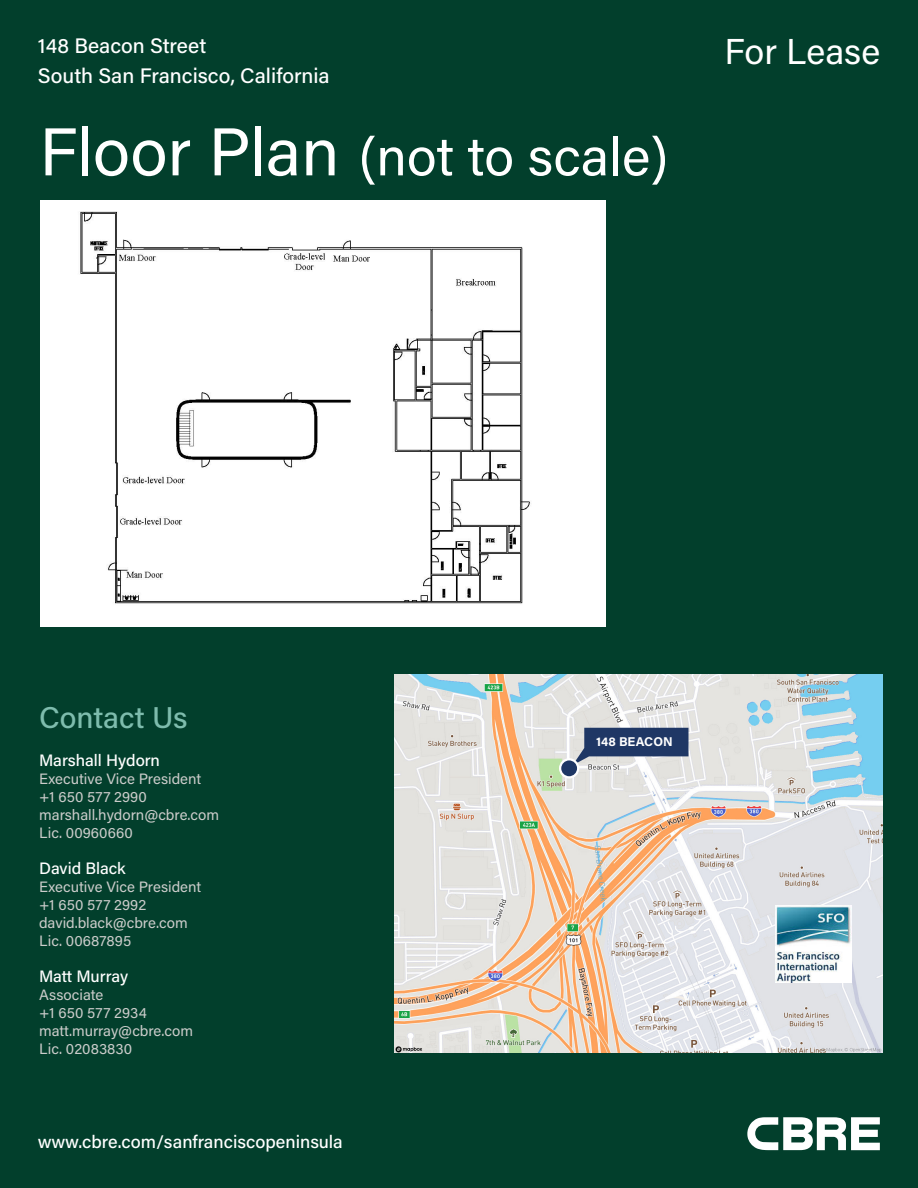
<style>
.page{position:relative;width:918px;height:1188px;background:#023f2c}
.page>*{position:absolute;margin:0;border:0;box-sizing:border-box;transform-origin:0 0}
.Heading_Large{font:54px "Acumin Pro";color:#fff}
.t1{font:36px "Acumin Pro";color:#fff}
.Contact_Us{font:500 30px "Acumin Pro";color:#7ebcad}
.t2{font:500 21px "Acumin Pro";color:#fff}
.t3{font:500 18px "Acumin Pro";color:#fff}
.Broker_Name{font:500 16.5px "Acumin Pro";letter-spacing:-.005em;color:#fff}
.Contact_Info{font:15px "Acumin Pro";color:#cbccca}
.t4{font:700 12.75px "Acumin Pro";color:#fff}
.s1{font-size:67.5px}
</style>
<div class="page">
<img style="left:41px;top:201px;width:565px;height:426px">
<svg style="left:747px;top:1117px;width:133px;height:33px"></svg>
<img style="left:395px;top:675px;width:487px;height:378px">
<svg style="left:573px;top:728px;width:115px;height:37px;background:#586989"></svg>
<div style="left:560px;top:759px;width:18px;height:18px;background:#1f3765;border-radius:50%"></div>
<div style="left:559px;top:758px;width:20px;height:20px;border:2px solid #fff;border-radius:50%"></div>
<img style="left:775px;top:905px;width:76px;height:78px">
<p class="t2" style="left:38px;top:31px;width:170px">148 Beacon Street</p>
<p class="t2" style="left:38px;top:61px;width:293px">South San Francisco, California</p>
<p class="Heading_Large" style="left:39px;top:119px;width:630px"><span class="s1">Floor Plan</span> (not to scale)</p>
<p class="t1" style="left:724px;top:27px;width:157px">For Lease</p>
<p class="Contact_Us" style="left:39px;top:696px;width:150px">Contact Us</p>
<p class="Broker_Name" style="left:39px;top:749px;width:122px">Marshall Hydorn</p>
<p class="Contact_Info" style="left:39px;top:768px;width:164px">Executive Vice President</p>
<p class="Contact_Info" style="left:39px;top:786px;width:109px">+1 650 577 2990</p>
<p class="Contact_Info" style="left:39px;top:804px;width:182px">marshall.hydorn@cbre.com</p>
<p class="Contact_Info" style="left:39px;top:822px;width:95px">Lic. 00960660</p>
<p class="Broker_Name" style="left:39px;top:857px;width:88px">David Black</p>
<p class="Contact_Info" style="left:39px;top:876px;width:164px">Executive Vice President</p>
<p class="Contact_Info" style="left:39px;top:894px;width:109px">+1 650 577 2992</p>
<p class="Contact_Info" style="left:39px;top:912px;width:150px">david.black@cbre.com</p>
<p class="Contact_Info" style="left:39px;top:930px;width:94px">Lic. 00687895</p>
<p class="Broker_Name" style="left:39px;top:965px;width:90px">Matt Murray</p>
<p class="Contact_Info" style="left:39px;top:984px;width:66px">Associate</p>
<p class="Contact_Info" style="left:39px;top:1002px;width:109px">+1 650 577 2934</p>
<p class="Contact_Info" style="left:39px;top:1020px;width:156px">matt.murray@cbre.com</p>
<p class="Contact_Info" style="left:39px;top:1038px;width:95px">Lic. 02083830</p>
<p class="t3" style="left:38px;top:1130px;width:307px">www.cbre.com/sanfranciscopeninsula</p>
<p class="t4" style="left:596px;top:732px;width:78px">148 BEACON</p>
</div>
